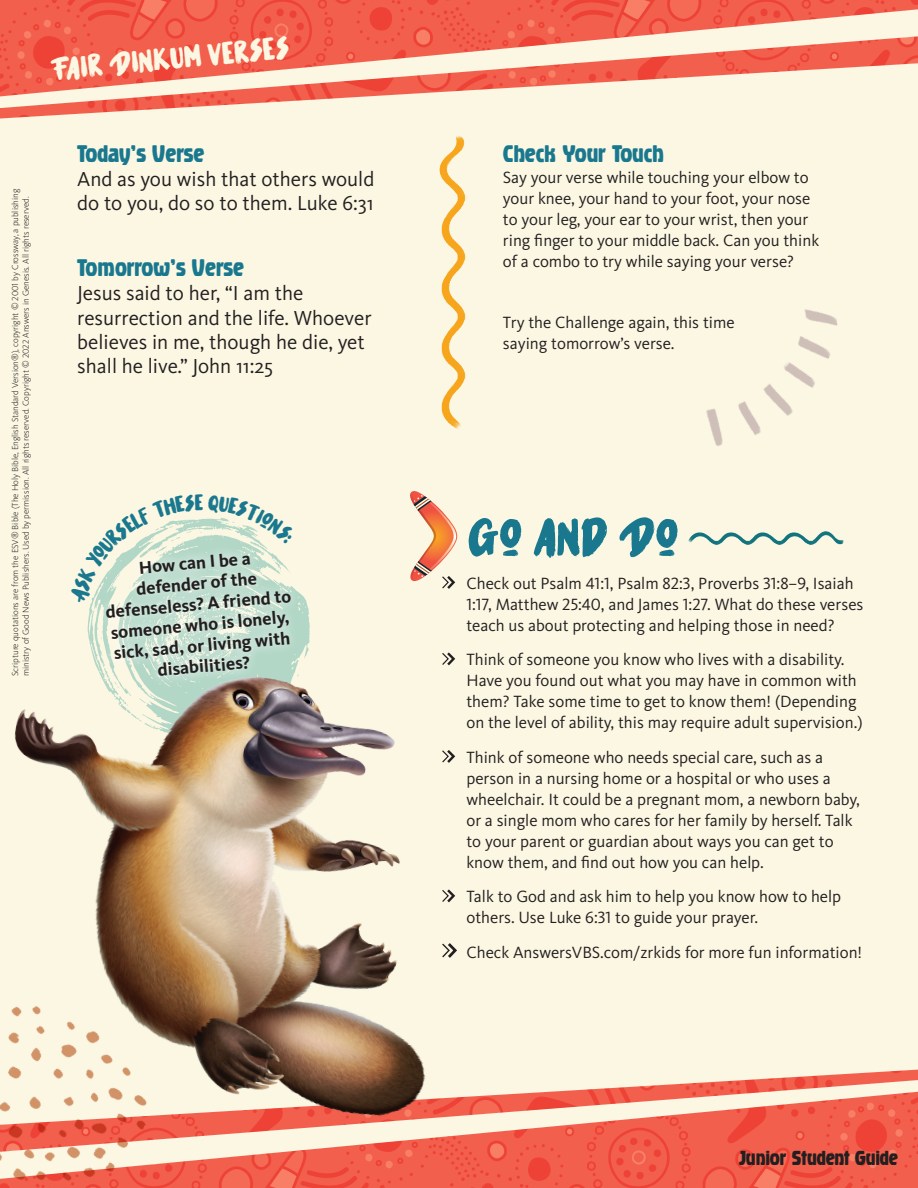
<style>
.page{position:relative;width:918px;height:1188px;background:#fbf7e3}
.page>*{position:absolute;margin:0;border:0;box-sizing:border-box;transform-origin:0 0}
.t1{font:51.6px "Hot Sauce";color:#1a788e}
.t2{font:31.5px "Hot Sauce";color:#fbf7e3}
.t3{font:24px "Company MWT Regular";color:#1a788e}
.t4{font:21px/24.2px "Kievit OT";color:#231f20}
.t5{font:20.25px "Company MWT Regular";color:#231f20}
.t6{font:700 18px/20.7px "Kievit OT";color:#231f20;text-align:center}
.t7{font:16.8px/21px "Kievit OT";color:#231f20}
.t8{font:300 9px/10.8px "Kievit OT";color:#231f20}
</style>
<div class="page">
<svg style="left:410px;top:491px;width:47px;height:62px"></svg>
<img style="left:706px;top:309px;width:132px;height:137px">
<img style="left:688px;top:531px;width:156px;height:14px">
<img style="left:0;top:0;width:918px;height:119px">
<img style="left:571px;top:1070px;width:347px;height:118px">
<img style="left:14px;top:553px;width:557px;height:635px">
<img style="left:423px;top:105px;width:62px;height:324px">
<img style="left:0;top:953px;width:225px;height:235px">
<svg style="left:69px;top:518px;width:239px;height:175px"></svg>
<h2 class="t2" style="left:49px;top:52px;width:241px;rotate:-5deg">FAIR DINKUM VERSES</h2>
<p class="t8" style="left:10px;top:676px;width:489px;rotate:-90deg">Scripture quotations are from the ESV® Bible (The Holy Bible, English Standard Version®), copyright © 2001 by Crossway, a publishing ministry of Good News Publishers. Used by permission. All rights reserved. Copyright © 2022 Answers in Genesis. All rights reserved.</p>
<h3 class="t3" style="left:77px;top:138px;width:129px">Today’s Verse</h3>
<p class="t4" style="left:77px;top:167px;width:299px">And as you wish that others would do to you, do so to them. Luke 6:31</p>
<h3 class="t3" style="left:77px;top:252px;width:168px">Tomorrow’s Verse</h3>
<p class="t4" style="left:77px;top:282px;width:296px">Jesus said to her, “I am the resurrection and the life. Whoever believes in me, though he die, yet shall he live.” John 11:25</p>
<p class="t6" style="left:101px;top:561px;width:188px;rotate:-5deg">How can I be a defender of the defenseless? A friend to someone who is lonely, sick, sad, or living with disabilities?</p>
<h3 class="t3" style="left:503px;top:138px;width:162px">Check Your Touch</h3>
<p class="t7" style="left:503px;top:167px;width:318px">Say your verse while touching your elbow to your knee, your hand to your foot, your nose to your leg, your ear to your wrist, then your ring finger to your middle back. Can you think of a combo to try while saying your verse?</p>
<p class="t7" style="left:503px;top:312px;width:233px">Try the Challenge again, this time saying tomorrow’s verse.</p>
<h1 class="t1" style="left:468px;top:509px;width:212px">GO AND DO</h1>
<p class="t7" style="left:466px;top:573px;width:399px">Check out Psalm 41:1, Psalm 82:3, Proverbs 31:8–9, Isaiah<br>1:17, Matthew 25:40, and James 1:27. What do these verses teach us about protecting and helping those in need?</p>
<p class="t7" style="left:466px;top:650px;width:398px">Think of someone you know who lives with a disability.<br>Have you found out what you may have in common with them? Take some time to get to know them! (Depending on the level of ability, this may require adult supervision.)</p>
<p class="t7" style="left:466px;top:747px;width:395px">Think of someone who needs special care, such as a person in a nursing home or a hospital or who uses a wheelchair. It could be a pregnant mom, a newborn baby, or a single mom who cares for her family by herself. Talk to your parent or guardian about ways you can get to know them, and find out how you can help.</p>
<p class="t7" style="left:466px;top:887px;width:376px">Talk to God and ask him to help you know how to help others. Use Luke 6:31 to guide your prayer.</p>
<p class="t7" style="left:466px;top:942px;width:397px">Check AnswersVBS.com/zrkids for more fun information!</p>
<p class="t5" style="left:738px;top:1145px;width:161px">Junior Student Guide</p>
</div>
